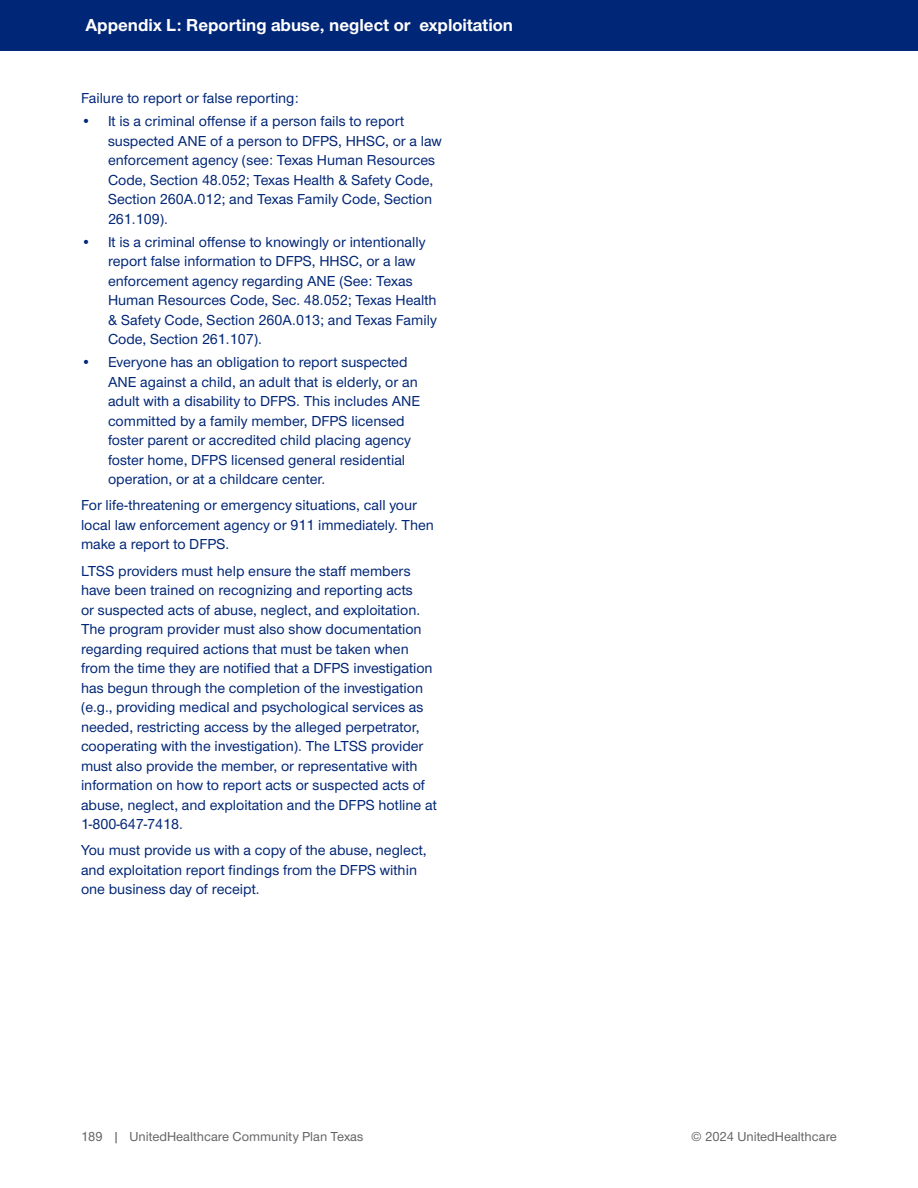
<style>
.page{position:relative;width:918px;height:1188px;background:#fff}
.page>*{position:absolute;margin:0;border:0;box-sizing:border-box;transform-origin:0 0}
.t1{font:700 18px "UHC Sans";color:#fff}
.BODY{font:500 15px/19.5px "UHC Sans";color:#002677}
.t2{font:13.5px "UHC Sans";color:#636466}
.s1{font-weight:400}
</style>
<div class="page">
<div style="left:0;top:0;width:918px;height:51px;background:#002677"></div>
<p class="t1" style="left:86px;top:13px;width:429px">Appendix L: Reporting abuse, neglect or exploitation</p>
<p class="BODY" style="left:81px;top:88px;width:219px">Failure to report or false reporting:</p>
<p class="BODY" style="left:108px;top:111px;width:335px;text-indent:-27px">• It is a criminal offense if a person fails to report suspected ANE of a person to DFPS, HHSC, or a law enforcement agency (see: Texas Human Resources Code, Section 48.052; Texas Health &amp; Safety Code, Section 260A.012; and Texas Family Code, Section 261.109).</p>
<p class="BODY" style="left:108px;top:231px;width:330px;text-indent:-27px">• It is a criminal offense to knowingly or intentionally report false information to DFPS, HHSC, or a law enforcement agency regarding ANE (See: Texas Human Resources Code, Sec. 48.052; Texas Health &amp; Safety Code, Section 260A.013; and Texas Family Code, Section 261.107).</p>
<p class="BODY" style="left:108px;top:352px;width:314px;text-indent:-27px">• Everyone has an obligation to report suspected ANE against a child, an adult that is elderly, or an adult with a disability to DFPS. This includes ANE committed by a family member, DFPS licensed foster parent or accredited child placing agency foster home, DFPS licensed general residential operation, or at a childcare center.</p>
<p class="BODY" style="left:81px;top:495px;width:355px">For life-threatening or emergency situations, call your local law enforcement agency or 911 immediately. Then make a report to DFPS.</p>
<p class="BODY" style="left:81px;top:560px;width:358px">LTSS providers must help ensure the staff members have been trained on recognizing and reporting acts<br>or suspected acts of abuse, neglect, and exploitation.<br>The program provider must also show documentation regarding required actions that must be taken when from the time they are notified that a DFPS investigation has begun through the completion of the investigation (e.g., providing medical and psychological services as needed, restricting access by the alleged perpetrator, cooperating with the investigation). The LTSS provider must also provide the member, or representative with information on how to report acts or suspected acts of abuse, neglect, and exploitation and the DFPS hotline at <span class="s1">1-800-647-7418</span>.</p>
<p class="BODY" style="left:81px;top:840px;width:347px">You must provide us with a copy of the abuse, neglect, and exploitation report findings from the DFPS within one business day of receipt.</p>
<p class="t2" style="left:81px;top:1128px;width:284px">189 | UnitedHealthcare Community Plan Texas</p>
<p class="t2" style="left:691px;top:1128px;width:147px">© 2024 UnitedHealthcare</p>
</div>
